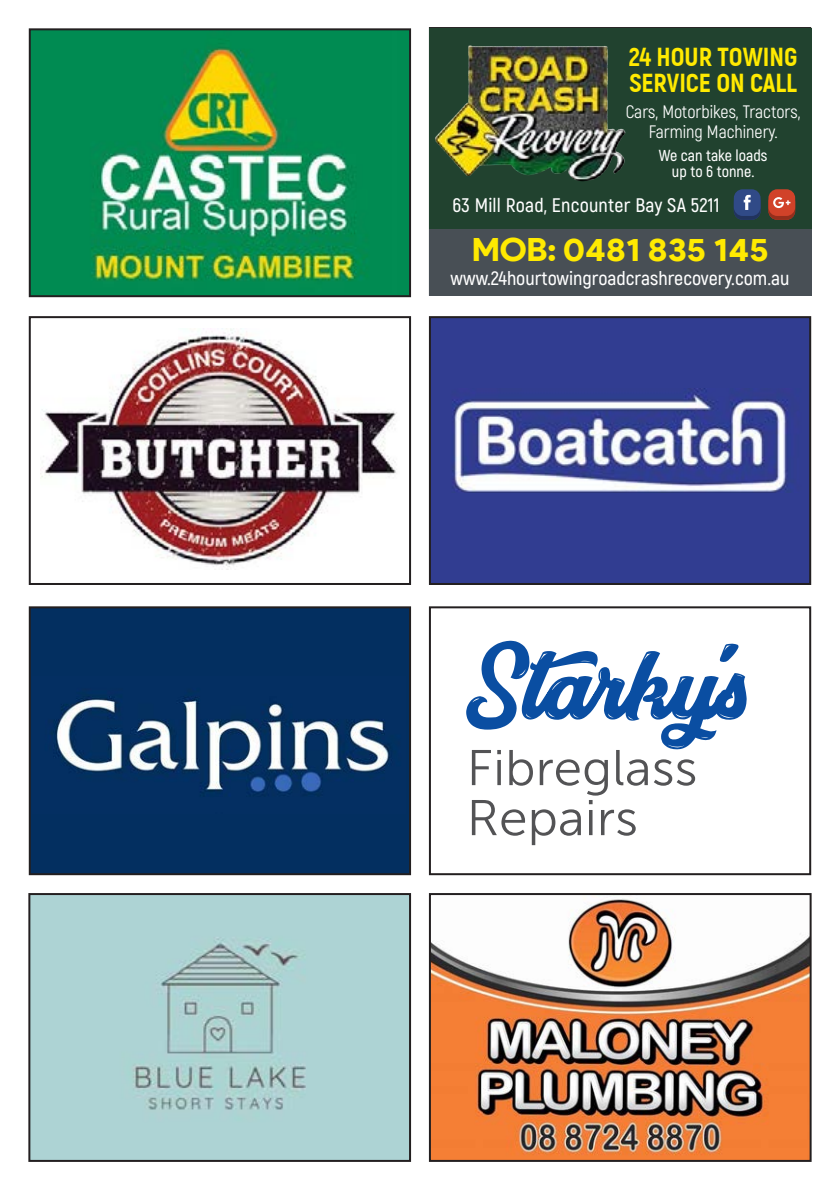
<style>
.page{position:relative;width:840px;height:1191px;background:#fff}
.page>*{position:absolute;margin:0;border:0;box-sizing:border-box;transform-origin:0 0}
.t1{font:900 32px "Product Sans";color:#ffea01;scale:1.04 1}
.t2{font:800 26px/26px "Akrobat";color:#ffea01}
.t3{font:600 19.6px "Akrobat";letter-spacing:.01em;color:#fff}
.t4{font:600 19.4px "Akrobat";color:#fff}
.t5{font:18px/20px "Akrobat";color:#fff;text-align:center}
.t6{font:600 16px/16px "Akrobat";color:#fff;text-align:center}
</style>
<div class="page">
<img style="left:31px;top:896px;width:377px;height:262px">
<div style="left:28px;top:893px;width:383px;height:268px;border:2px solid #231f20"></div>
<img style="left:431px;top:898px;width:377px;height:260px">
<div style="left:428px;top:893px;width:383px;height:268px;border:2px solid #231f20"></div>
<div style="left:429px;top:317px;width:380px;height:267px;background:#313d91"></div>
<img style="left:452px;top:388px;width:338px;height:105px">
<div style="left:428px;top:316px;width:382px;height:269px;border:2px solid #231f20"></div>
<div style="left:30px;top:29px;width:380px;height:267px;background:#008b52"></div>
<img style="left:91px;top:48px;width:271px;height:233px">
<div style="left:29px;top:28px;width:382px;height:269px;border:2px solid #231f20"></div>
<img style="left:40px;top:328px;width:357px;height:239px">
<div style="left:29px;top:316px;width:382px;height:269px;border:2px solid #231f20"></div>
<div style="left:30px;top:607px;width:380px;height:267px;background:#032f60"></div>
<div style="left:29px;top:606px;width:382px;height:269px;border:2px solid #231f20"></div>
<img style="left:51px;top:696px;width:339px;height:100px">
<div style="left:428px;top:606px;width:382px;height:269px;border:2px solid #231f20"></div>
<svg style="left:466px;top:641px;width:281px;height:204px"></svg>
<div style="left:428px;top:28px;width:382px;height:219px;background:#21422f"></div>
<div style="left:428px;top:229px;width:382px;height:67px;background:#484f55"></div>
<img style="left:435px;top:45px;width:191px;height:137px">
<div style="left:733px;top:193px;width:27px;height:27px;background:#21335e;border-radius:9px"></div>
<div style="left:733px;top:189px;width:27px;height:27px;background:#304a87;border-radius:9px"></div>
<svg style="left:743px;top:195px;width:7px;height:15px"></svg>
<div style="left:768px;top:193px;width:26px;height:27px;background:#942e1c;border-radius:9px"></div>
<div style="left:768px;top:189px;width:26px;height:27px;background:#d14229;border-radius:9px"></div>
<svg style="left:773px;top:197px;width:17px;height:11px"></svg>
<p class="t2" style="left:628px;top:44px;width:170px">24 HOUR TOWING<br>SERVICE ON CALL</p>
<p class="t5" style="left:625px;top:102px;width:176px">Cars, Motorbikes, Tractors,<br>Farming Machinery.</p>
<p class="t6" style="left:658px;top:148px;width:110px">We can take loads up to 6 tonne.</p>
<p class="t3" style="left:452px;top:193px;width:268px">63 Mill Road, Encounter Bay SA 5211</p>
<p class="t1" style="left:471px;top:230px;width:287px">MOB: 0481 835 145</p>
<p class="t4" style="left:450px;top:266px;width:340px">www.24hourtowingroadcrashrecovery.com.au</p>
</div>
